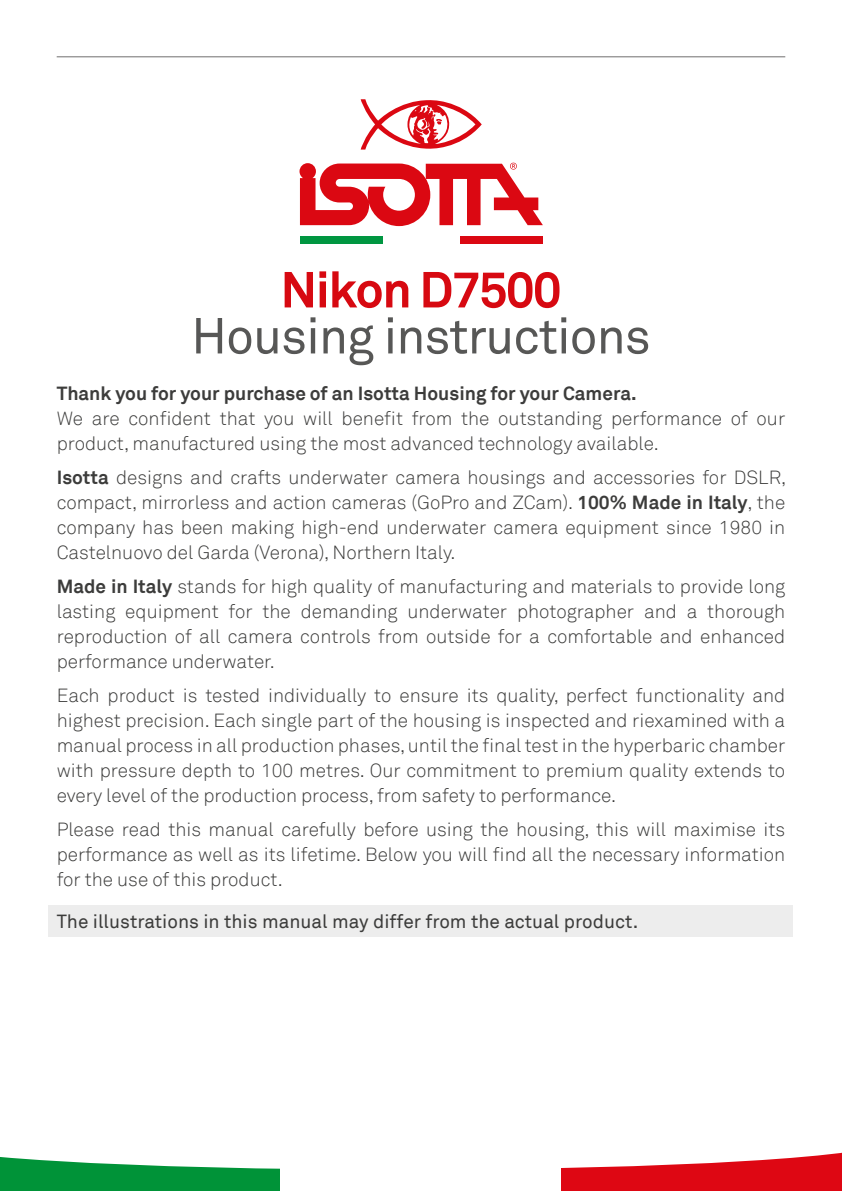
<style>
.page{position:relative;width:842px;height:1191px;background:#fff}
.page>*{position:absolute;margin:0;border:0;box-sizing:border-box;transform-origin:0 0}
.t1{font:50px "Akkurat";letter-spacing:-.02em;color:#575756}
.t2{font:700 50px "Akkurat";letter-spacing:-.03em;color:#d70911}
.t3{font:300 19px/25px "Akkurat";color:#3c3c3b;text-align:justify}
.t4{font:19px "Akkurat";color:#3c3c3b}
.t5{font:700 19px "Akkurat";color:#3c3c3b}
.s1{font-weight:700}
</style>
<div class="page">
<div style="left:0;top:1147px;width:281px;height:44px;background:#009338"></div>
<div style="left:561px;top:1147px;width:281px;height:44px;background:#de0713"></div>
<svg style="left:0;top:1147px;width:842px;height:22px;fill:#fff"></svg>
<div style="left:300px;top:236px;width:83px;height:7px;background:#009641"></div>
<div style="left:460px;top:236px;width:83px;height:7px;background:#db0812"></div>
<svg style="left:361px;top:99px;width:121px;height:51px"></svg>
<svg style="left:299px;top:163px;width:244px;height:63px"></svg>
<div style="left:49px;top:905px;width:744px;height:32px;background:#ededed"></div>
<hr style="left:57px;top:56px;width:728px;height:1px;background:#706f6f">
<div style="left:51px;top:1125px;width:742px;height:23px;background:#fff"></div>
<h1 class="t2" style="left:280px;top:258px;width:283px">Nikon D7500</h1>
<h1 class="t1" style="left:191px;top:307px;width:461px">Housing instructions</h1>
<p class="t5" style="left:57px;top:381px;width:582px">Thank you for your purchase of an Isotta Housing for your Camera.</p>
<p class="t3" style="left:57px;top:406px;width:730px">We are confident that you will benefit from the outstanding performance of our product, manufactured using the most advanced technology available.</p>
<p class="t3" style="left:57px;top:465px;width:731px"><span class="s1">Isotta</span> designs and crafts underwater camera housings and accessories for DSLR, compact, mirrorless and action cameras (GoPro and ZCam). <span class="s1">100% Made in Italy</span>, the company has been making high-end underwater camera equipment since 1980 in Castelnuovo del Garda (Verona), Northern Italy.</p>
<p class="t3" style="left:57px;top:574px;width:730px"><span class="s1">Made in Italy</span> stands for high quality of manufacturing and materials to provide long lasting equipment for the demanding underwater photographer and a thorough reproduction of all camera controls from outside for a comfortable and enhanced performance underwater.</p>
<p class="t3" style="left:57px;top:683px;width:730px">Each product is tested individually to ensure its quality, perfect functionality and highest precision. Each single part of the housing is inspected and riexamined with a manual process in all production phases, until the final test in the hyperbaric chamber with pressure depth to 100 metres. Our commitment to premium quality extends to every level of the production process, from safety to performance.</p>
<p class="t3" style="left:57px;top:817px;width:730px">Please read this manual carefully before using the housing, this will maximise its performance as well as its lifetime. Below you will find all the necessary information for the use of this product.</p>
<p class="t4" style="left:57px;top:910px;width:583px">The illustrations in this manual may differ from the actual product.</p>
</div>
